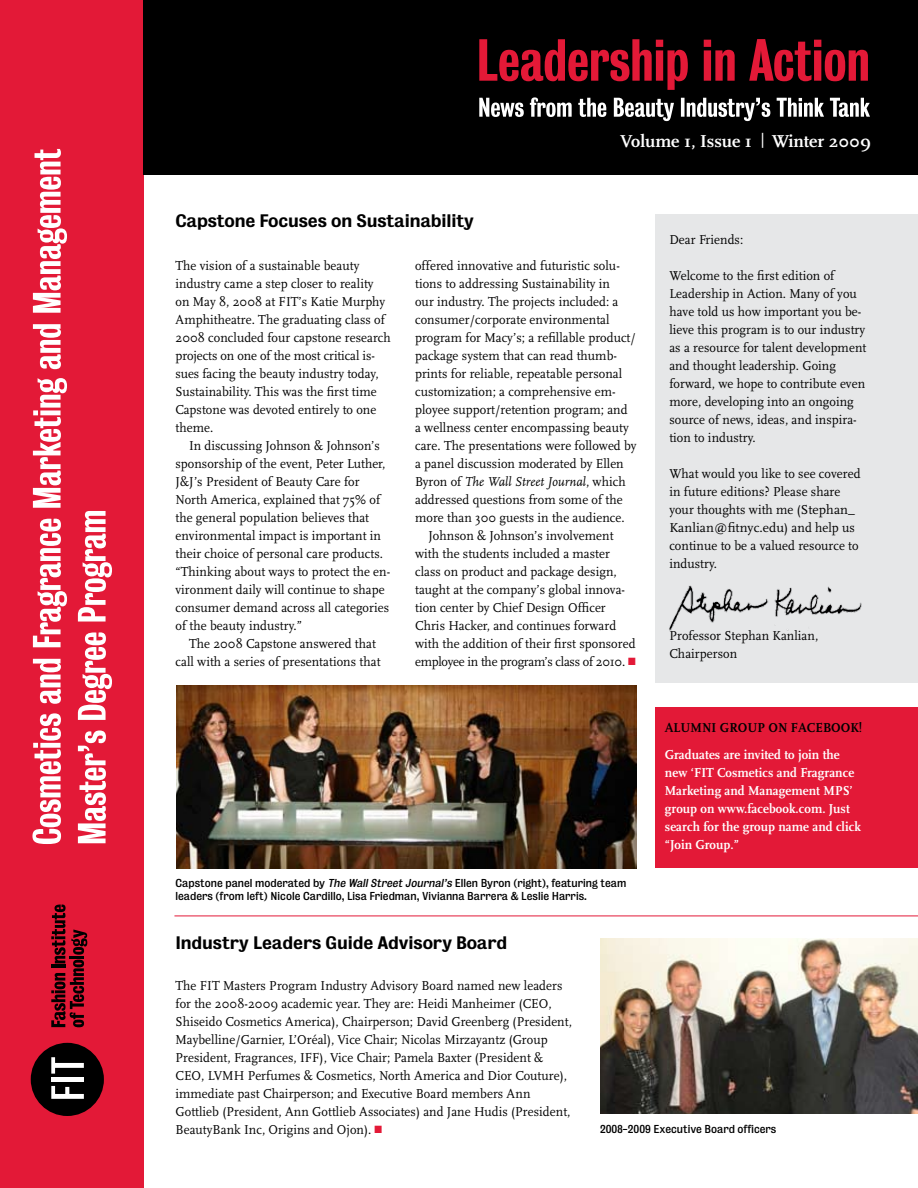
<style>
.page{position:relative;width:918px;height:1188px;background:#fff}
.page>*{position:absolute;margin:0;border:0;box-sizing:border-box;transform-origin:0 0}
.t1{font:700 18px "Scala";color:#fff}
.t2{font:16.5px "Bureau Grotesque Five Five";letter-spacing:-.01em;color:#000}
.t3{font:13.5px/18px "Scala";letter-spacing:.005em;color:#000;scale:.95 1}
.t4{font:700 13.5px/18px "Scala";letter-spacing:.005em;color:#fff;scale:.95 1}
.t5{font:13.5px "Scala";letter-spacing:-.02em;color:#000;scale:.95 1}
.t6{font:italic 13.5px "Scala";letter-spacing:.005em;color:#000;scale:.95 1}
.t7{font:700 13.5px "Scala";letter-spacing:.005em;color:#000;scale:.95 1}
.t8{font:10.5px/13.5px "Bureau Grotesque Five Three";color:#000}
.s1{font-style:normal}
.s2{color:#e31937}
.s3{font-style:italic}
</style>
<div class="page">
<div style="left:0;top:0;width:143px;height:1188px;background:#e31937"></div>
<div style="left:143px;top:0;width:775px;height:174px;background:#000"></div>
<svg style="left:479px;top:97px;width:391px;height:24px"></svg>
<svg style="left:479px;top:39px;width:389px;height:51px"></svg>
<svg style="left:78px;top:511px;width:34px;height:332px"></svg>
<svg style="left:32px;top:149px;width:35px;height:695px"></svg>
<svg style="left:51px;top:905px;width:36px;height:122px"></svg>
<div style="left:31px;top:1043px;width:73px;height:73px;background:#000;border-radius:50%"></div>
<svg style="left:51px;top:1086px;width:33px;height:13px"></svg>
<div style="left:51px;top:1077px;width:33px;height:5px;background:#fff"></div>
<svg style="left:51px;top:1057px;width:33px;height:17px"></svg>
<img style="left:176px;top:686px;width:460px;height:182px">
<div style="left:656px;top:214px;width:262px;height:469px;background:#e6e7e8"></div>
<img style="left:669px;top:585px;width:193px;height:46px">
<img style="left:600px;top:939px;width:318px;height:175px">
<hr style="left:174px;top:916px;width:744px;height:1px;background:#e31937">
<div style="left:656px;top:707px;width:262px;height:160px;background:#e31937"></div>
<p class="t2" style="left:176px;top:212px;width:300px">Capstone Focuses on Sustainability</p>
<h1 class="t1" style="left:620px;top:131px;width:252px">Volume 1, Issue 1 <sup>|</sup> Winter 2009</h1>
<p class="t3" style="left:176px;top:257px;width:228px">The vision of a sustainable beauty industry came a step closer to reality on May 8, 2008 at FIT’s Katie Murphy Amphitheatre. The graduating class of 2008 concluded four capstone research projects on one of the most critical is&shy;sues facing the beauty industry today, Sustainability. This was the first time Capstone was devoted entirely to one theme.</p>
<p class="t3" style="left:176px;top:437px;width:228px;text-indent:14px">In discussing Johnson &amp; Johnson’s sponsorship of the event, Peter Luther, J&amp;J’s President of Beauty Care for North America, explained that 75% of the general population believes that environmental impact is important in their choice of personal care products. “Thinking about ways to protect the en&shy;vironment daily will continue to shape consumer demand across all categories of the beauty industry.”</p>
<p class="t3" style="left:176px;top:635px;width:217px;text-indent:14px">The 2008 Capstone answered that call with a series of presentations that</p>
<p class="t3" style="left:415px;top:257px;width:217px">offered innovative and futuristic solu-</p>
<p class="t3" style="left:415px;top:275px;width:207px">tions to addressing Sustainability in</p>
<p class="t3" style="left:415px;top:293px;width:216px">our industry. The projects included: a</p>
<p class="t3" style="left:415px;top:311px;width:206px">consumer/corporate environmental</p>
<p class="t3" style="left:415px;top:329px;width:234px">program for Macy’s; a refillable product/</p>
<p class="t3" style="left:415px;top:347px;width:214px">package system that can read thumb-</p>
<p class="t3" style="left:415px;top:365px;width:220px">prints for reliable, repeatable personal</p>
<p class="t3" style="left:415px;top:383px;width:213px">customization; a comprehensive em-</p>
<p class="t3" style="left:415px;top:401px;width:225px">ployee support/retention program; and</p>
<p class="t3" style="left:415px;top:419px;width:226px">a wellness center encompassing beauty</p>
<p class="t3" style="left:415px;top:437px;width:235px">care. The presentations were followed by</p>
<p class="t3" style="left:415px;top:455px;width:221px">a panel discussion moderated by Ellen</p>
<p class="t6" style="left:415px;top:474px;width:223px"><span class="s1">Byron of</span> The Wall Street Journal<span class="s1">, which</span></p>
<p class="t3" style="left:415px;top:491px;width:220px">addressed questions from some of the</p>
<p class="t3" style="left:415px;top:509px;width:222px">more than 300 guests in the audience.</p>
<p class="t3" style="left:429px;top:527px;width:196px">Johnson &amp; Johnson’s involvement</p>
<p class="t3" style="left:415px;top:545px;width:207px">with the students included a master</p>
<p class="t3" style="left:415px;top:563px;width:214px">class on product and package design,</p>
<p class="t3" style="left:415px;top:581px;width:223px">taught at the company’s global innova-</p>
<p class="t3" style="left:415px;top:599px;width:202px">tion center by Chief Design Officer</p>
<p class="t3" style="left:415px;top:617px;width:213px">Chris Hacker, and continues forward</p>
<p class="t3" style="left:415px;top:635px;width:234px">with the addition of their first sponsored</p>
<p class="t5" style="left:415px;top:654px;width:234px">employee in the program’s class of 2010. <span class="s2">■</span></p>
<p class="t8" style="left:176px;top:876px;width:452px">Capstone panel moderated by <span class="s3">The WallStreet Journal’s</span> Ellen Byron (right), featuring team leaders (from left) Nicole Cardillo, Lisa Friedman, Vivianna Barrera &amp; Leslie Harris.</p>
<p class="t2" style="left:176px;top:933px;width:333px">Industry Leaders Guide Advisory Board</p>
<p class="t3" style="left:669px;top:231px;width:79px">Dear Friends:</p>
<p class="t3" style="left:669px;top:267px;width:209px">Welcome to the first edition of<br>Leadership in Action. Many of you have told us how important you be&shy;lieve this program is to our industry as a resource for talent development and thought leadership. Going forward, we hope to contribute even more, developing into an ongoing source of news, ideas, and inspira&shy;tion to industry.</p>
<p class="t3" style="left:669px;top:465px;width:203px">What would you like to see covered in future editions? Please share your thoughts with me (Stephan_<br>Kanlian@fitnyc.edu) and help us continue to be a valued resource to industry.</p>
<p class="t3" style="left:669px;top:627px;width:158px">Professor Stephan Kanlian,<br>Chairperson</p>
<p class="t7" style="left:665px;top:720px;width:209px">ALUMNI GROUP ON FACEBOOK!</p>
<p class="t4" style="left:665px;top:745px;width:208px">Graduates are invited to join the new ‘FIT Cosmetics and Fragrance<br>Marketing and Management MPS’ group on www.facebook.com. Just search for the group name and click “Join Group.”</p>
<p class="t3" style="left:176px;top:977px;width:419px">The FIT Masters Program Industry Advisory Board named new leaders for the 2008-2009 academic year. They are: Heidi Manheimer (CEO, Shiseido Cosmetics America), Chairperson; David Greenberg (President, Maybelline/Garnier, L’Oréal), Vice Chair; Nicolas Mirzayantz (Group President, Fragrances, IFF), Vice Chair; Pamela Baxter (President &amp; CEO, LVMH Perfumes &amp; Cosmetics, North America and Dior Couture), immediate past Chairperson; and Executive Board members Ann Gottlieb (President, Ann Gottlieb Associates) and Jane Hudis (President, BeautyBank Inc, Origins and Ojon). <span class="s2">■</span></p>
<p class="t8" style="left:600px;top:1122px;width:178px">2008-2009 Executive Board officers</p>
</div>
